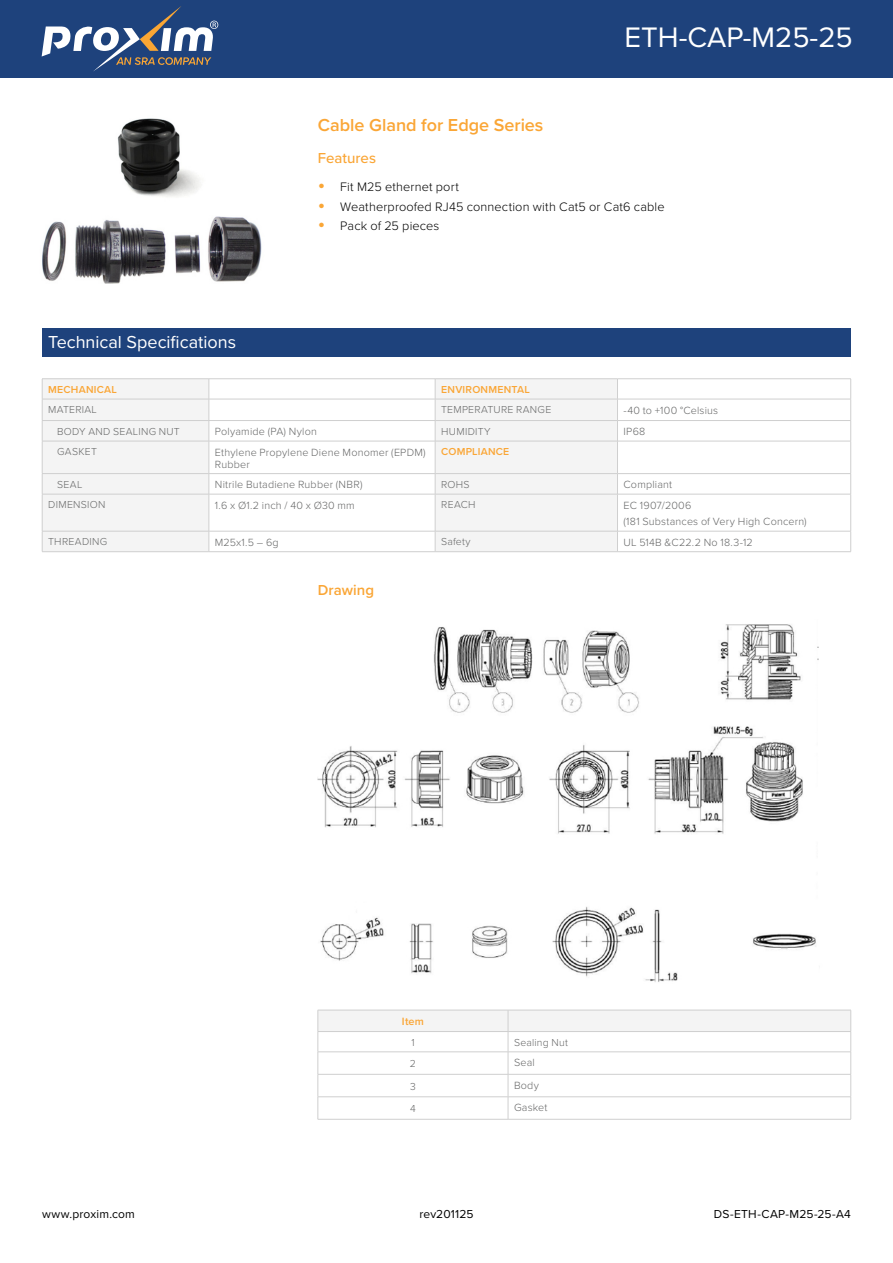
<style>
.page{position:relative;width:893px;height:1263px;background:#fff}
.page>*{position:absolute;margin:0;border:0;box-sizing:border-box;transform-origin:0 0}
.t1{font:29.25px "Proxima Nova";color:#fff}
.t2{font:18px "Proxima Nova";color:#fff}
.t3{font:600 18px "Proxima Nova";color:#faa636}
.t4{font:500 15px "Proxima Nova";letter-spacing:.005em;color:#faa636}
.t5{font:600 15px "Proxima Nova";letter-spacing:.005em;color:#faa636}
.t6{font:300 12.75px "Proxima Nova";letter-spacing:.01em;color:#000}
.t7{font:12px "Proxima Nova";letter-spacing:.01em;color:#000}
.t8{font:600 10.95px "Proxima Nova";color:#faa636}
.t9{font:300 10.8px/12px "Proxima Nova";letter-spacing:.015em;color:#666767}
.t10{font:300 10.5px "Proxima Nova";letter-spacing:.025em;color:#666767}
.t11{font:600 10.5px "Proxima Nova";letter-spacing:.025em;color:#faa636}
.s1{font-weight:400;font-size:21px;color:#faa636}
</style>
<div class="page">
<div style="left:0;top:0;width:893px;height:77px;background:#1e427c"></div>
<svg style="left:42px;top:6px;width:176px;height:65px"></svg>
<div style="left:42px;top:328px;width:809px;height:29px;background:#1e427c"></div>
<svg style="left:43px;top:379px;width:574px;height:172px;fill:#f4f4f4"></svg>
<hr style="left:42px;top:378px;width:167px;height:1px;background:#cfcfcf">
<hr style="left:209px;top:378px;width:226px;height:1px;background:#cfcfcf">
<hr style="left:435px;top:378px;width:182px;height:1px;background:#cfcfcf">
<hr style="left:617px;top:378px;width:234px;height:1px;background:#cfcfcf">
<hr style="left:42px;top:399px;width:167px;height:1px;background:#cfcfcf">
<hr style="left:209px;top:399px;width:226px;height:1px;background:#cfcfcf">
<hr style="left:435px;top:399px;width:182px;height:1px;background:#cfcfcf">
<hr style="left:617px;top:399px;width:234px;height:1px;background:#cfcfcf">
<hr style="left:42px;top:420px;width:167px;height:1px;background:#cfcfcf">
<svg style="left:42px;top:379px;width:1px;height:62px"></svg>
<hr style="left:209px;top:420px;width:226px;height:1px;background:#cfcfcf">
<svg style="left:209px;top:379px;width:1px;height:62px"></svg>
<hr style="left:435px;top:420px;width:182px;height:1px;background:#cfcfcf">
<svg style="left:435px;top:379px;width:1px;height:62px"></svg>
<hr style="left:617px;top:420px;width:234px;height:1px;background:#cfcfcf">
<svg style="left:617px;top:379px;width:1px;height:62px"></svg>
<svg style="left:850px;top:379px;width:1px;height:62px"></svg>
<hr style="left:42px;top:441px;width:167px;height:1px;background:#cfcfcf">
<hr style="left:42px;top:441px;width:1px;height:32px;background:#cfcfcf">
<hr style="left:209px;top:441px;width:226px;height:1px;background:#cfcfcf">
<hr style="left:209px;top:441px;width:1px;height:32px;background:#cfcfcf">
<hr style="left:435px;top:441px;width:182px;height:1px;background:#cfcfcf">
<hr style="left:435px;top:441px;width:1px;height:32px;background:#cfcfcf">
<hr style="left:617px;top:441px;width:234px;height:1px;background:#cfcfcf">
<hr style="left:617px;top:441px;width:1px;height:32px;background:#cfcfcf">
<hr style="left:850px;top:441px;width:1px;height:32px;background:#cfcfcf">
<hr style="left:42px;top:473px;width:167px;height:1px;background:#cfcfcf">
<svg style="left:42px;top:474px;width:1px;height:20px"></svg>
<hr style="left:209px;top:473px;width:226px;height:1px;background:#cfcfcf">
<svg style="left:209px;top:474px;width:1px;height:20px"></svg>
<hr style="left:435px;top:473px;width:182px;height:1px;background:#cfcfcf">
<svg style="left:435px;top:474px;width:1px;height:20px"></svg>
<hr style="left:617px;top:473px;width:234px;height:1px;background:#cfcfcf">
<svg style="left:617px;top:474px;width:1px;height:20px"></svg>
<svg style="left:850px;top:474px;width:1px;height:20px"></svg>
<hr style="left:42px;top:494px;width:167px;height:1px;background:#cfcfcf">
<hr style="left:42px;top:494px;width:1px;height:37px;background:#cfcfcf">
<hr style="left:209px;top:494px;width:226px;height:1px;background:#cfcfcf">
<hr style="left:209px;top:494px;width:1px;height:37px;background:#cfcfcf">
<hr style="left:435px;top:494px;width:182px;height:1px;background:#cfcfcf">
<hr style="left:435px;top:494px;width:1px;height:37px;background:#cfcfcf">
<hr style="left:617px;top:494px;width:234px;height:1px;background:#cfcfcf">
<hr style="left:617px;top:494px;width:1px;height:37px;background:#cfcfcf">
<hr style="left:850px;top:494px;width:1px;height:37px;background:#cfcfcf">
<hr style="left:42px;top:531px;width:167px;height:1px;background:#cfcfcf">
<svg style="left:42px;top:532px;width:1px;height:19px"></svg>
<hr style="left:209px;top:531px;width:226px;height:1px;background:#cfcfcf">
<svg style="left:209px;top:531px;width:1px;height:20px"></svg>
<hr style="left:435px;top:531px;width:182px;height:1px;background:#cfcfcf">
<svg style="left:435px;top:532px;width:1px;height:19px"></svg>
<hr style="left:617px;top:531px;width:234px;height:1px;background:#cfcfcf">
<svg style="left:617px;top:532px;width:1px;height:19px"></svg>
<svg style="left:850px;top:532px;width:1px;height:19px"></svg>
<hr style="left:42px;top:551px;width:167px;height:1px;background:#cfcfcf">
<hr style="left:209px;top:551px;width:226px;height:1px;background:#cfcfcf">
<hr style="left:435px;top:551px;width:182px;height:1px;background:#cfcfcf">
<hr style="left:617px;top:551px;width:234px;height:1px;background:#cfcfcf">
<img style="left:318px;top:624px;width:501px;height:358px">
<svg style="left:318px;top:1010px;width:533px;height:109px"></svg>
<hr style="left:318px;top:1119px;width:190px;height:1px;background:#cfcfcf">
<hr style="left:508px;top:1119px;width:343px;height:1px;background:#cfcfcf">
<img style="left:42px;top:118px;width:220px;height:166px">
<h1 class="t1" style="left:625px;top:16px;width:230px">ETH-CAP-M25-25</h1>
<h2 class="t2" style="left:48px;top:328px;width:190px">Technical Specifications</h2>
<h2 class="t3" style="left:318px;top:112px;width:227px">Cable Gland for Edge Series</h2>
<h3 class="t4" style="left:318px;top:147px;width:60px">Features</h3>
<p class="t6" style="left:318px;top:177px;width:143px"><span class="s1">•</span> Fit M25 ethernet port</p>
<p class="t6" style="left:318px;top:197px;width:349px"><span class="s1">•</span> Weatherproofed RJ45 connection with Cat5 or Cat6 cable</p>
<p class="t6" style="left:318px;top:216px;width:123px"><span class="s1">•</span> Pack of 25 pieces</p>
<p class="t11" style="left:48px;top:382px;width:70px">MECHANICAL</p>
<p class="t11" style="left:441px;top:382px;width:90px">ENVIRONMENTAL</p>
<p class="t10" style="left:48px;top:402px;width:50px">MATERIAL</p>
<p class="t10" style="left:441px;top:402px;width:112px">TEMPERATURE RANGE</p>
<p class="t9" style="left:623px;top:403px;width:96px">-40 to +100 °Celsius</p>
<p class="t10" style="left:57px;top:423px;width:124px">BODY AND SEALING NUT</p>
<p class="t9" style="left:215px;top:425px;width:104px">Polyamide (PA) Nylon</p>
<p class="t10" style="left:441px;top:423px;width:51px">HUMIDITY</p>
<p class="t9" style="left:623px;top:425px;width:23px">IP68</p>
<p class="t10" style="left:57px;top:444px;width:41px">GASKET</p>
<p class="t9" style="left:215px;top:445px;width:212px">Ethylene Propylene Diene Monomer (EPDM)<br>Rubber</p>
<p class="t11" style="left:441px;top:444px;width:70px">COMPLIANCE</p>
<p class="t10" style="left:57px;top:477px;width:27px">SEAL</p>
<p class="t9" style="left:215px;top:478px;width:149px">Nitrile Butadiene Rubber (NBR)</p>
<p class="t10" style="left:441px;top:477px;width:30px">ROHS</p>
<p class="t9" style="left:623px;top:478px;width:50px">Compliant</p>
<p class="t10" style="left:48px;top:497px;width:59px">DIMENSION</p>
<p class="t9" style="left:215px;top:498px;width:141px">1.6 x Ø1.2 inch / 40 x Ø30 mm</p>
<p class="t10" style="left:441px;top:497px;width:36px">REACH</p>
<p class="t9" style="left:623px;top:496px;width:185px;line-height:16.5px">EC 1907/2006<br>(181 Substances of Very High Concern)</p>
<p class="t10" style="left:48px;top:534px;width:61px">THREADING</p>
<p class="t9" style="left:215px;top:535px;width:65px">M25x1.5 – 6g</p>
<p class="t10" style="left:441px;top:534px;width:31px">Safety</p>
<p class="t9" style="left:623px;top:535px;width:131px">UL 514B &amp;C22.2 No 18.3-12</p>
<h3 class="t5" style="left:318px;top:579px;width:58px">Drawing</h3>
<p class="t8" style="left:402px;top:1013px;width:24px">Item</p>
<p class="t10" style="left:411px;top:1034px;width:5px">1</p>
<p class="t10" style="left:514px;top:1034px;width:55px">Sealing Nut</p>
<p class="t10" style="left:410px;top:1056px;width:8px">2</p>
<p class="t9" style="left:514px;top:1056px;width:22px">Seal</p>
<p class="t10" style="left:410px;top:1078px;width:7px">3</p>
<p class="t9" style="left:514px;top:1079px;width:26px">Body</p>
<p class="t10" style="left:410px;top:1101px;width:7px">4</p>
<p class="t9" style="left:514px;top:1101px;width:35px">Gasket</p>
<p class="t7" style="left:42px;top:1205px;width:94px">www.proxim.com</p>
<p class="t7" style="left:419px;top:1205px;width:55px">rev201125</p>
<p class="t7" style="left:714px;top:1205px;width:139px">DS-ETH-CAP-M25-25-A4</p>
</div>
